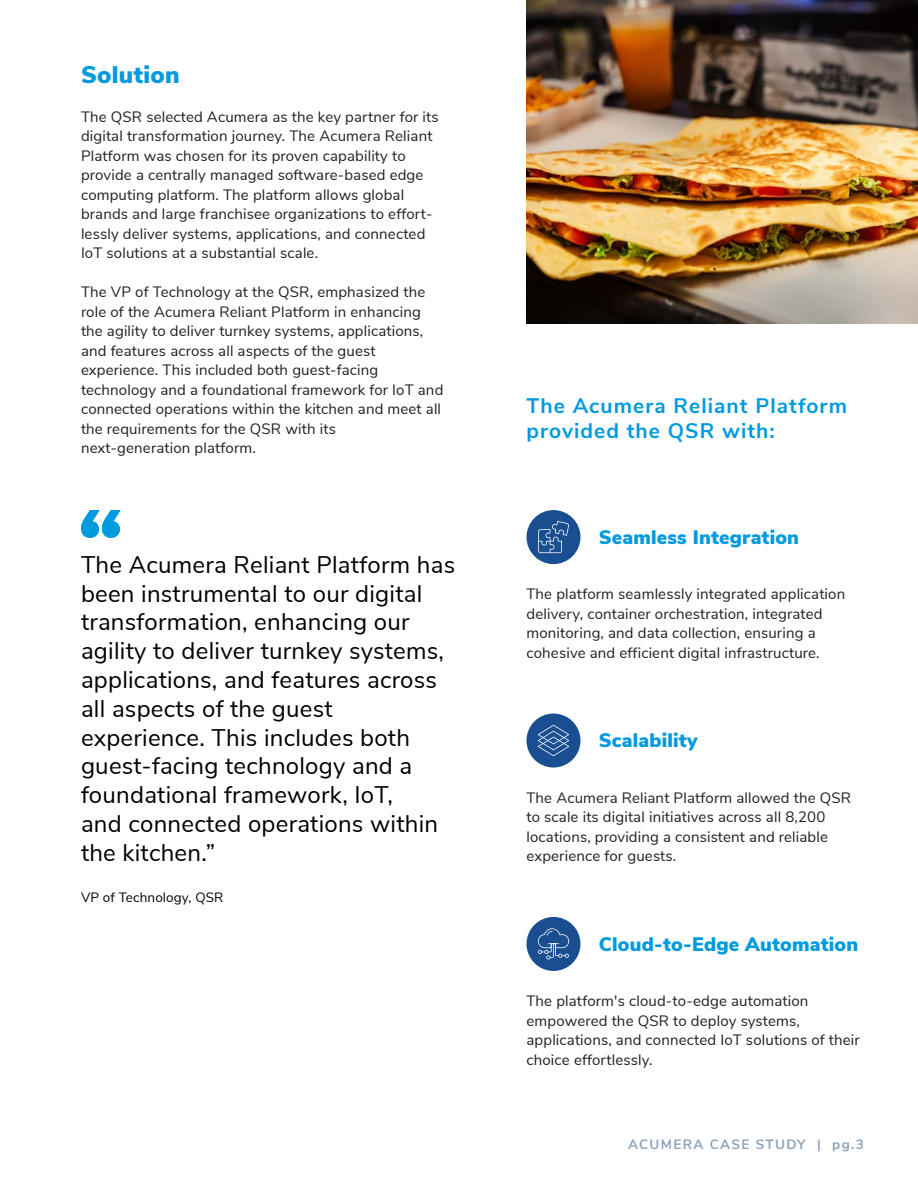
<style>
.page{position:relative;width:918px;height:1188px;background:#fff}
.page>*{position:absolute;margin:0;border:0;box-sizing:border-box;transform-origin:0 0}
.t1{font:24px/28.8px "Nunito Sans";letter-spacing:.01em;color:#000}
.t2{font:900 24px "Nunito Sans";letter-spacing:.01em;color:#009ade}
.t3{font:700 21px/25.2px "Nunito Sans";letter-spacing:.05em;color:#009ade}
.t4{font:900 19.5px "Nunito Sans";letter-spacing:.01em;color:#009ade}
.t5{font:15px/19.5px "Nunito Sans";letter-spacing:.01em;color:#231f20}
.t6{font:700 13.5px "Nunito Sans";letter-spacing:.1em;color:#8ca3bb}
.t7{font:13.5px "Nunito Sans";letter-spacing:.01em;color:#000}
</style>
<div class="page">
<div style="left:526px;top:510px;width:54px;height:54px;background:#194f90;border-radius:50%"></div>
<svg style="left:538px;top:521px;width:31px;height:32px"></svg>
<div style="left:526px;top:714px;width:54px;height:54px;background:#194f90;border-radius:50%"></div>
<svg style="left:538px;top:725px;width:31px;height:31px"></svg>
<div style="left:526px;top:917px;width:54px;height:54px;background:#194f90;border-radius:50%"></div>
<svg style="left:538px;top:928px;width:31px;height:32px"></svg>
<svg style="left:81px;top:510px;width:40px;height:28px"></svg>
<img style="left:526px;top:0;width:392px;height:324px">
<h1 class="t2" style="left:81px;top:57px;width:100px">Solution</h1>
<p class="t5" style="left:81px;top:106px;width:359px">The QSR selected Acumera as the key partner for its digital transformation journey. The Acumera Reliant Platform was chosen for its proven capability to provide a centrally managed software-based edge computing platform. The platform allows global brands and large franchisee organizations to effort&shy;lessly deliver systems, applications, and connected IoT solutions at a substantial scale.</p>
<p class="t5" style="left:81px;top:282px;width:364px">The VP of Technology at the QSR, emphasized the role of the Acumera Reliant Platform in enhancing the agility to deliver turnkey systems, applications, and features across all aspects of the guest experience. This included both guest-facing technology and a foundational framework for IoT and connected operations within the kitchen and meet all the requirements for the QSR with its next-generation platform.</p>
<p class="t1" style="left:81px;top:549px;width:376px">The Acumera Reliant Platform has been instrumental to our digital transformation, enhancing our agility to deliver turnkey systems, applications, and features across all aspects of the guest experience. This includes both guest-facing technology and a foundational framework, IoT,<br>and connected operations within the kitchen.”</p>
<p class="t7" style="left:81px;top:888px;width:144px">VP of Technology, QSR</p>
<h2 class="t3" style="left:526px;top:392px;width:322px">The Acumera Reliant Platform provided the QSR with:</h2>
<h3 class="t4" style="left:599px;top:523px;width:202px">Seamless Integration</h3>
<p class="t5" style="left:526px;top:584px;width:320px">The platform seamlessly integrated application delivery, container orchestration, integrated monitoring, and data collection, ensuring a cohesive and efficient digital infrastructure.</p>
<h3 class="t4" style="left:599px;top:726px;width:100px">Scalability</h3>
<p class="t5" style="left:526px;top:787px;width:326px">The Acumera Reliant Platform allowed the QSR to scale its digital initiatives across all 8,200 locations, providing a consistent and reliable experience for guests.</p>
<h3 class="t4" style="left:599px;top:930px;width:261px">Cloud-to-Edge Automation</h3>
<p class="t5" style="left:526px;top:990px;width:335px">The platform's cloud-to-edge automation empowered the QSR to deploy systems, applications, and connected IoT solutions of their choice effortlessly.</p>
<p class="t6" style="left:628px;top:1135px;width:237px">ACUMERA CASE STUDY | pg.3</p>
</div>
